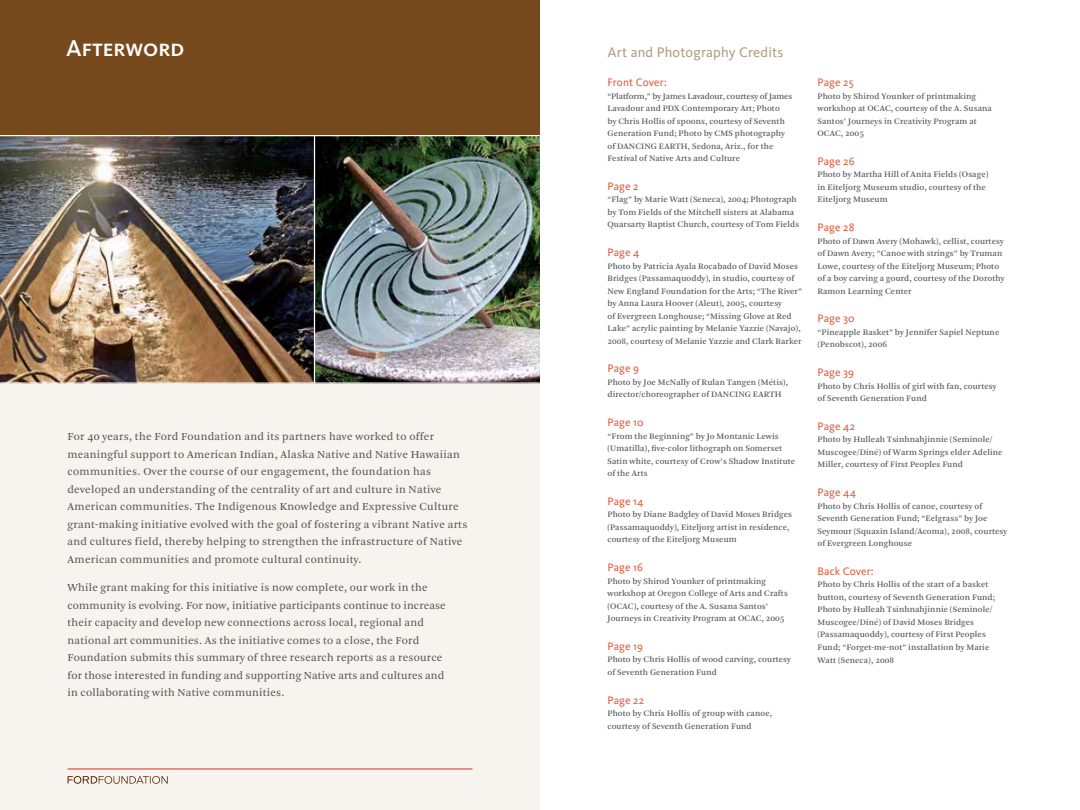
<style>
.page{position:relative;width:1080px;height:810px;background:#fff}
.page>*{position:absolute;margin:0;border:0;box-sizing:border-box;transform-origin:0 0}
.t1{font:23.75px "Kievit Medium SC";letter-spacing:-.005em;color:#fff}
.t2{font:14.38px "Kievit";letter-spacing:.01em;color:#ae9d84}
.t3{font:11.25px/17.5px "Arnhem Blond";letter-spacing:.025em;color:#58595b}
.t4{font:11.25px "Kievit";letter-spacing:.005em;color:#e05b3c}
.t5{font:8.75px/12.5px "Arnhem";letter-spacing:.01em;color:#58595b}
</style>
<div class="page">
<div style="left:0;top:0;width:540px;height:810px;background:#f7f3ef"></div>
<div style="left:0;top:0;width:540px;height:136px;background:#774a1e"></div>
<svg style="left:68px;top:776px;width:100px;height:8px"></svg>
<hr style="left:68px;top:769px;width:404px;height:1px;background:#da2a21">
<img style="left:0;top:136px;width:540px;height:246px">
<hr style="left:0;top:382px;width:544px;height:2px;background:#fff">
<hr style="left:314px;top:135px;width:1px;height:248px;background:#fff">
<hr style="left:0;top:135px;width:544px;height:1px;background:#fff">
<h1 class="t1" style="left:66px;top:34px;width:119px">Afterword</h1>
<h2 class="t2" style="left:608px;top:44px;width:177px">Art and Photography Credits</h2>
<p class="t4" style="left:608px;top:76px;width:61px">Front Cover:</p>
<p class="t5" style="left:608px;top:90px;width:186px">“Platform,” by James Lavadour, courtesy of James Lavadour and PDX Contemporary Art; Photo<br>by Chris Hollis of spoons, courtesy of Seventh Generation Fund; Photo by CMS photography of DANCING EARTH, Sedona, Ariz., for the Festival of Native Arts and Culture</p>
<p class="t4" style="left:608px;top:180px;width:33px">Page 2</p>
<p class="t5" style="left:608px;top:194px;width:193px">“Flag” by Marie Watt (Seneca), 2004; Photograph by Tom Fields of the Mitchell sisters at Alabama<br>Quarsarty Baptist Church, courtesy of Tom Fields</p>
<p class="t4" style="left:608px;top:246px;width:34px">Page 4</p>
<p class="t5" style="left:608px;top:260px;width:196px">Photo by Patricia Ayala Rocabado of David Moses Bridges (Passamaquoddy), in studio, courtesy of New England Foundation for the Arts; “The River” by Anna Laura Hoover (Aleut), 2005, courtesy<br>of Evergreen Longhouse; “Missing Glove at Red Lake” acrylic painting by Melanie Yazzie (Navajo), 2008, courtesy of Melanie Yazzie and Clark Barker</p>
<p class="t4" style="left:608px;top:362px;width:33px">Page 9</p>
<p class="t5" style="left:608px;top:376px;width:182px">Photo by Joe McNally of Rulan Tangen (Métis), director/choreographer of DANCING EARTH</p>
<p class="t4" style="left:608px;top:416px;width:38px">Page 10</p>
<p class="t5" style="left:608px;top:430px;width:189px">“From the Beginning” by Jo Montanic Lewis (Umatilla), five-color lithograph on Somerset Satin white, courtesy of Crow’s Shadow Institute of the Arts</p>
<p class="t4" style="left:608px;top:495px;width:38px">Page 14</p>
<p class="t5" style="left:608px;top:509px;width:186px">Photo by Diane Badgley of David Moses Bridges (Passamaquoddy), Eiteljorg artist in residence, courtesy of the Eiteljorg Museum</p>
<p class="t4" style="left:608px;top:561px;width:37px">Page 16</p>
<p class="t5" style="left:608px;top:575px;width:182px">Photo by Shirod Younker of printmaking workshop at Oregon College of Arts and Crafts (OCAC), courtesy of the A. Susana Santos’ Journeys in Creativity Program at OCAC, 2005</p>
<p class="t4" style="left:608px;top:640px;width:37px">Page 19</p>
<p class="t5" style="left:608px;top:654px;width:185px">Photo by Chris Hollis of wood carving, courtesy of Seventh Generation Fund</p>
<p class="t4" style="left:608px;top:693px;width:38px">Page 22</p>
<p class="t5" style="left:608px;top:707px;width:166px">Photo by Chris Hollis of group with canoe, courtesy of Seventh Generation Fund</p>
<p class="t3" style="left:68px;top:428px;width:401px">For 40 years, the Ford Foundation and its partners have worked to offer meaningful support to American Indian, Alaska Native and Native Hawaiian communities. Over the course of our engagement, the foundation has developed an understanding of the centrality of art and culture in Native American communities. The Indigenous Knowledge and Expressive Culture grant-making initiative evolved with the goal of fostering a vibrant Native arts and cultures field, thereby helping to strengthen the infrastructure of Native American communities and promote cultural continuity.</p>
<p class="t3" style="left:68px;top:579px;width:380px">While grant making for this initiative is now complete, our work in the community is evolving. For now, initiative participants continue to increase their capacity and develop new connections across local, regional and national art communities. As the initiative comes to a close, the Ford Foundation submits this summary of three research reports as a resource for those interested in funding and supporting Native arts and cultures and in collaborating with Native communities.</p>
<p class="t4" style="left:818px;top:76px;width:38px">Page 25</p>
<p class="t5" style="left:818px;top:90px;width:176px">Photo by Shirod Younker of printmaking workshop at OCAC, courtesy of the A. Susana Santos’ Journeys in Creativity Program at OCAC, 2005</p>
<p class="t4" style="left:818px;top:155px;width:39px">Page 26</p>
<p class="t5" style="left:818px;top:169px;width:173px">Photo by Martha Hill of Anita Fields (Osage) in Eiteljorg Museum studio, courtesy of the<br>Eiteljorg Museum</p>
<p class="t4" style="left:818px;top:221px;width:39px">Page 28</p>
<p class="t5" style="left:818px;top:235px;width:189px">Photo of Dawn Avery (Mohawk), cellist, courtesy of Dawn Avery; “Canoe with strings” by Truman Lowe, courtesy of the Eiteljorg Museum; Photo of a boy carving a gourd, courtesy of the Dorothy Ramon Learning Center</p>
<p class="t4" style="left:818px;top:312px;width:39px">Page 30</p>
<p class="t5" style="left:818px;top:326px;width:183px">“Pineapple Basket” by Jennifer Sapiel Neptune (Penobscot), 2006</p>
<p class="t4" style="left:818px;top:366px;width:38px">Page 39</p>
<p class="t5" style="left:818px;top:380px;width:181px">Photo by Chris Hollis of girl with fan, courtesy of Seventh Generation Fund</p>
<p class="t4" style="left:818px;top:420px;width:39px">Page 42</p>
<p class="t5" style="left:818px;top:434px;width:187px">Photo by Hulleah Tsinhnahjinnie (Seminole/<br>Muscogee/Diné) of Warm Springs elder Adeline<br>Miller, courtesy of First Peoples Fund</p>
<p class="t4" style="left:818px;top:486px;width:40px">Page 44</p>
<p class="t5" style="left:818px;top:500px;width:191px">Photo by Chris Hollis of canoe, courtesy of Seventh Generation Fund; “Eelgrass” by Joe Seymour (Squaxin Island/Acoma), 2008, courtesy of Evergreen Longhouse</p>
<p class="t4" style="left:818px;top:565px;width:58px">Back Cover:</p>
<p class="t5" style="left:818px;top:579px;width:179px">Photo by Chris Hollis of the start of a basket button, courtesy of Seventh Generation Fund; Photo by Hulleah Tsinhnahjinnie (Seminole/ Muscogee/Diné) of David Moses Bridges (Passamaquoddy), courtesy of First Peoples Fund; “Forget-me-not” installation by Marie Watt (Seneca), 2008</p>
</div>
